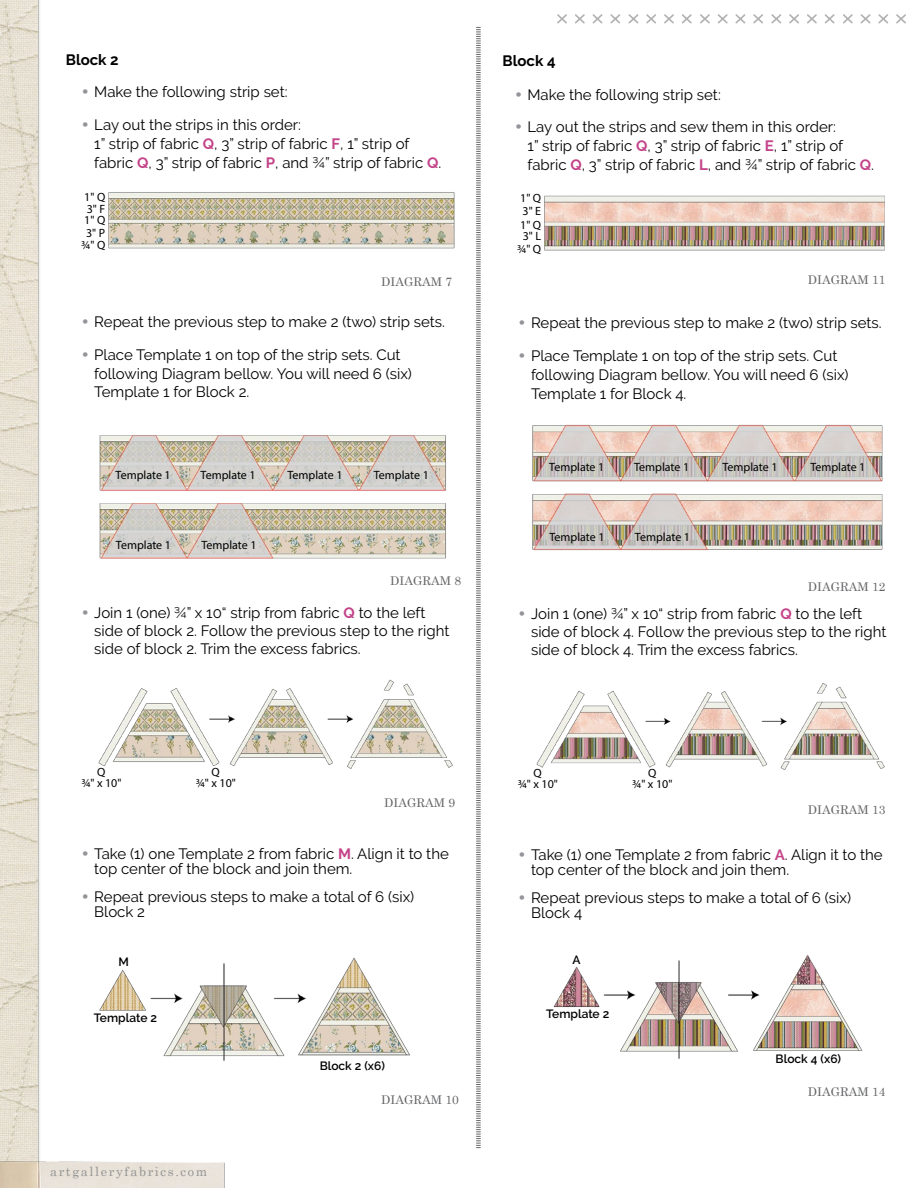
<style>
.page{position:relative;width:918px;height:1188px;background:#fff}
.page>*{position:absolute;margin:0;border:0;box-sizing:border-box;transform-origin:0 0}
.t1{font:15px/18.9px "Raleway";color:#000}
.t2{font:700 15px "Raleway";color:#000}
.t3{font:12.75px "Century Schoolbook";letter-spacing:.125em;color:#939494}
.t4{font:12px/12.1px "Myriad Pro";color:#000}
.t5{font:12px "Century Schoolbook";color:#636466}
.t6{font:600 12px "Raleway";color:#000}
.s1{font-family:"Century Gothic";color:#939598}
.s2{font-weight:700;color:#c44489}
</style>
<div class="page">
<img style="left:0;top:0;width:40px;height:1154px">
<svg style="left:476px;top:27px;width:5px;height:1121px"></svg>
<img style="left:0;top:1154px;width:225px;height:34px">
<svg style="left:557px;top:14px;width:349px;height:10px"></svg>
<img style="left:108px;top:192px;width:347px;height:57px">
<img style="left:99px;top:435px;width:347px;height:124px">
<img style="left:98px;top:679px;width:355px;height:90px">
<img style="left:99px;top:957px;width:311px;height:104px">
<img style="left:544px;top:195px;width:341px;height:56px">
<img style="left:532px;top:424px;width:351px;height:127px">
<img style="left:536px;top:683px;width:349px;height:87px">
<img style="left:553px;top:955px;width:310px;height:103px">
<p class="t2" style="left:66px;top:51px;width:54px">Block 2</p>
<p class="t1" style="left:81px;top:83px;width:208px"><span class="s1">•</span> Make the following strip set:</p>
<p class="t1" style="left:94px;top:115px;width:349px;text-indent:-14px"><span class="s1">•</span> Lay out the strips in this order:<br>1” strip of fabric <span class="s2">Q</span>, 3” strip of fabric <span class="s2">F</span>, 1” strip of fabric <span class="s2">Q</span>, 3” strip of fabric <span class="s2">P</span>, and ¾” strip of fabric <span class="s2">Q</span>.</p>
<p class="t4" style="left:81px;top:190px;width:25px;text-align:center">1" Q<br>3" F<br>1" Q<br>3" P ¾" Q</p>
<p class="t5" style="left:381px;top:272px;width:72px">DIAGRAM 7</p>
<p class="t1" style="left:81px;top:313px;width:366px"><span class="s1">•</span> Repeat the previous step to make 2 (two) strip sets.</p>
<p class="t1" style="left:94px;top:345px;width:319px;text-indent:-14px"><span class="s1">•</span> Place Template 1 on top of the strip sets. Cut following Diagram bellow. You will need 6 (six)<br>Template 1 for Block 2.</p>
<p class="t4" style="left:116px;top:469px;width:57px">Template 1</p>
<p class="t4" style="left:201px;top:469px;width:57px">Template 1</p>
<p class="t4" style="left:287px;top:469px;width:57px">Template 1</p>
<p class="t4" style="left:374px;top:469px;width:57px">Template 1</p>
<p class="t4" style="left:116px;top:538px;width:57px">Template 1</p>
<p class="t4" style="left:201px;top:538px;width:57px">Template 1</p>
<p class="t5" style="left:390px;top:570px;width:72px">DIAGRAM 8</p>
<p class="t1" style="left:94px;top:603px;width:357px;line-height:18px;text-indent:-14px"><span class="s1">•</span> Join 1 (one) ¾” x 10“ strip from fabric <span class="s2">Q</span> to the left side of block 2. Follow the previous step to the right side of block 2. Trim the excess fabrics.</p>
<p class="t2" style="left:503px;top:52px;width:55px">Block 4</p>
<p class="t1" style="left:514px;top:85px;width:208px"><span class="s1">•</span> Make the following strip set:</p>
<p class="t1" style="left:528px;top:117px;width:348px;text-indent:-14px"><span class="s1">•</span> Lay out the strips and sew them in this order:<br>1” strip of fabric <span class="s2">Q</span>, 3” strip of fabric <span class="s2">E</span>, 1” strip of fabric <span class="s2">Q</span>, 3” strip of fabric <span class="s2">L</span>, and ¾” strip of fabric <span class="s2">Q</span>.</p>
<p class="t4" style="left:520px;top:192px;width:23px">1" Q<br>3" E</p>
<p class="t4" style="left:520px;top:219px;width:23px;line-height:10.8px">1" Q<br>3" L</p>
<p class="t4" style="left:517px;top:242px;width:25px">¾" Q</p>
<p class="t5" style="left:808px;top:270px;width:79px">DIAGRAM 11</p>
<p class="t1" style="left:518px;top:314px;width:366px"><span class="s1">•</span> Repeat the previous step to make 2 (two) strip sets.</p>
<p class="t1" style="left:531px;top:346px;width:319px;text-indent:-14px"><span class="s1">•</span> Place Template 1 on top of the strip sets. Cut following Diagram bellow. You will need 6 (six)<br>Template 1 for Block 4.</p>
<p class="t4" style="left:549px;top:461px;width:57px">Template 1</p>
<p class="t4" style="left:634px;top:461px;width:57px">Template 1</p>
<p class="t4" style="left:722px;top:461px;width:57px">Template 1</p>
<p class="t4" style="left:810px;top:461px;width:57px">Template 1</p>
<p class="t4" style="left:549px;top:531px;width:57px">Template 1</p>
<p class="t4" style="left:635px;top:531px;width:57px">Template 1</p>
<p class="t5" style="left:808px;top:577px;width:79px">DIAGRAM 12</p>
<p class="t1" style="left:531px;top:605px;width:357px;line-height:18px;text-indent:-14px"><span class="s1">•</span> Join 1 (one) ¾” x 10“ strip from fabric <span class="s2">Q</span> to the left side of block 4. Follow the previous step to the right side of block 4. Trim the excess fabrics.</p>
<p class="t4" style="left:97px;top:766px;width:10px">Q</p>
<p class="t4" style="left:81px;top:777px;width:42px">¾" x 10"</p>
<p class="t4" style="left:212px;top:766px;width:10px">Q</p>
<p class="t4" style="left:196px;top:777px;width:42px">¾" x 10"</p>
<p class="t5" style="left:384px;top:793px;width:72px">DIAGRAM 9</p>
<p class="t1" style="left:94px;top:846px;width:356px;line-height:15px;text-indent:-14px"><span class="s1">•</span> Take (1) one Template 2 from fabric <span class="s2">M</span>. Align it to the top center of the block and join them.</p>
<p class="t1" style="left:94px;top:889px;width:322px;line-height:15px;text-indent:-14px"><span class="s1">•</span> Repeat previous steps to make a total of 6 (six)<br>Block 2</p>
<p class="t6" style="left:119px;top:955px;width:12px">M</p>
<p class="t6" style="left:94px;top:1011px;width:65px">Template 2</p>
<p class="t3" style="left:50px;top:1161px;width:159px">artgalleryfabrics.com</p>
<p class="t6" style="left:320px;top:1059px;width:67px">Block 2 (x6)</p>
<p class="t5" style="left:381px;top:1090px;width:79px">DIAGRAM 10</p>
<p class="t4" style="left:534px;top:767px;width:10px">Q</p>
<p class="t4" style="left:518px;top:778px;width:42px">¾" x 10"</p>
<p class="t4" style="left:648px;top:767px;width:10px">Q</p>
<p class="t4" style="left:632px;top:778px;width:42px">¾" x 10"</p>
<p class="t5" style="left:808px;top:800px;width:79px">DIAGRAM 13</p>
<p class="t1" style="left:531px;top:847px;width:353px;line-height:15px;text-indent:-14px"><span class="s1">•</span> Take (1) one Template 2 from fabric <span class="s2">A</span>. Align it to the top center of the block and join them.</p>
<p class="t1" style="left:531px;top:890px;width:322px;line-height:15px;text-indent:-14px"><span class="s1">•</span> Repeat previous steps to make a total of 6 (six)<br>Block 4</p>
<p class="t6" style="left:572px;top:953px;width:10px">A</p>
<p class="t6" style="left:546px;top:1007px;width:65px">Template 2</p>
<p class="t6" style="left:776px;top:1052px;width:67px">Block 4 (x6)</p>
<p class="t5" style="left:808px;top:1082px;width:79px">DIAGRAM 14</p>
</div>
